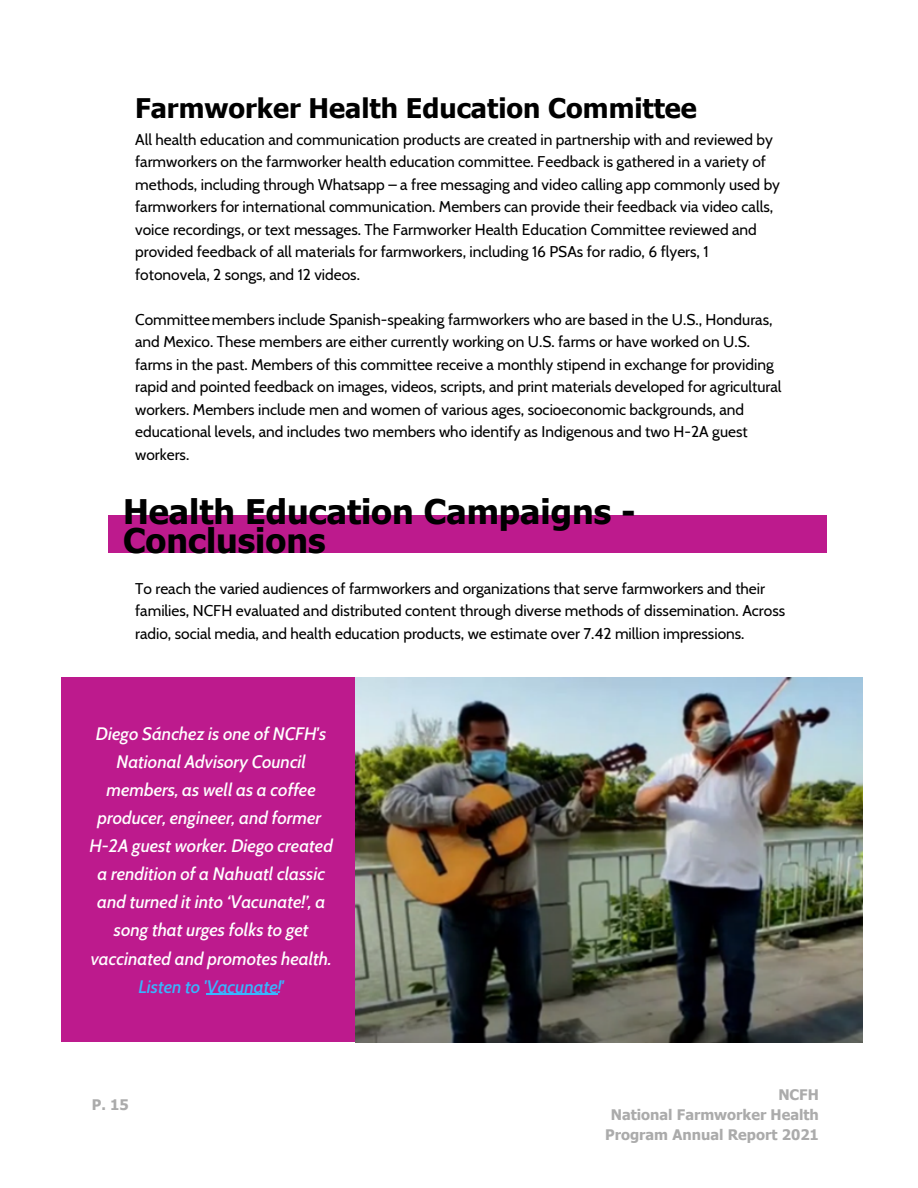
<style>
.page{position:relative;width:918px;height:1188px;background:#fff}
.page>*{position:absolute;margin:0;border:0;box-sizing:border-box;transform-origin:0 0}
.t1{font:700 33.9px/29.2px "Tahoma";color:#000}
.t2{font:700 27px "Tahoma";color:#000}
.t3{font:italic 500 18px/28.2px "Cabin";color:#fff;text-align:center}
.t4{font:italic 500 18px "Cabin";color:#38b6ff}
.t5{font:15.45px/22.5px "Cabin";color:#000}
.t6{font:700 14.55px/20.2px "Tahoma";color:#ababab;text-align:right}
</style>
<div class="page">
<div style="left:108px;top:515px;width:719px;height:37px;background:#bd1a8d"></div>
<div style="left:62px;top:678px;width:293px;height:364px;background:#bd1a8d"></div>
<hr style="left:207px;top:994px;width:71px;height:1px;background:#38b6ff">
<img style="left:355px;top:678px;width:507px;height:364px">
<h2 class="t2" style="left:135px;top:91px;width:563px">Farmworker Health Education Committee</h2>
<p class="t5" style="left:135px;top:128px;width:646px">All health education and communication products are created in partnership with and reviewed by farmworkers on the farmworker health education committee. Feedback is gathered in a variety of methods, including through Whatsapp – a free messaging and video calling app commonly used by farmworkers for international communication. Members can provide their feedback via video calls, voice recordings, or text messages. The Farmworker Health Education Committee reviewed and provided feedback of all materials for farmworkers, including 16 PSAs for radio, 6 flyers, 1 fotonovela, 2 songs, and 12 videos.</p>
<p class="t5" style="left:135px;top:308px;width:648px">Committeemembers include Spanish-speaking farmworkers who are based in the U.S., Honduras, and Mexico. These members are either currently working on U.S. farms or have worked on U.S. farms in the past. Members of this committee receive a monthly stipend in exchange for providing rapid and pointed feedback on images, videos, scripts, and print materials developed for agricultural workers. Members include men and women of various ages, socioeconomic backgrounds, and educational levels, and includes two members who identify as Indigenous and two H-2A guest workers.</p>
<h1 class="t1" style="left:123px;top:495px;width:514px">Health Education Campaigns -<br>Conclusions</h1>
<p class="t5" style="left:135px;top:577px;width:652px">To reach the varied audiences of farmworkers and organizations that serve farmworkers and their families, NCFH evaluated and distributed content through diverse methods of dissemination. Across radio, social media, and health education products, we estimate over 7.42 million impressions.</p>
<p class="t3" style="left:89px;top:719px;width:245px">Diego Sánchez is one of NCFH's<br>National Advisory Council members, as well as a coffee producer, engineer, and former<br>H-2A guest worker. Diego created a rendition of a Nahuatl classic and turned it into ‘Vacunate!’, a song that urges folks to get vaccinated and promotes health.</p>
<p class="t4" style="left:138px;top:975px;width:147px">Listen to 'Vacunate!'</p>
<p class="t6" style="left:92px;top:1094px;width:38px">P. 15</p>
<p class="t6" style="left:605px;top:1084px;width:215px">NCFH<br>National Farmworker Health<br>Program Annual Report 2021</p>
</div>
